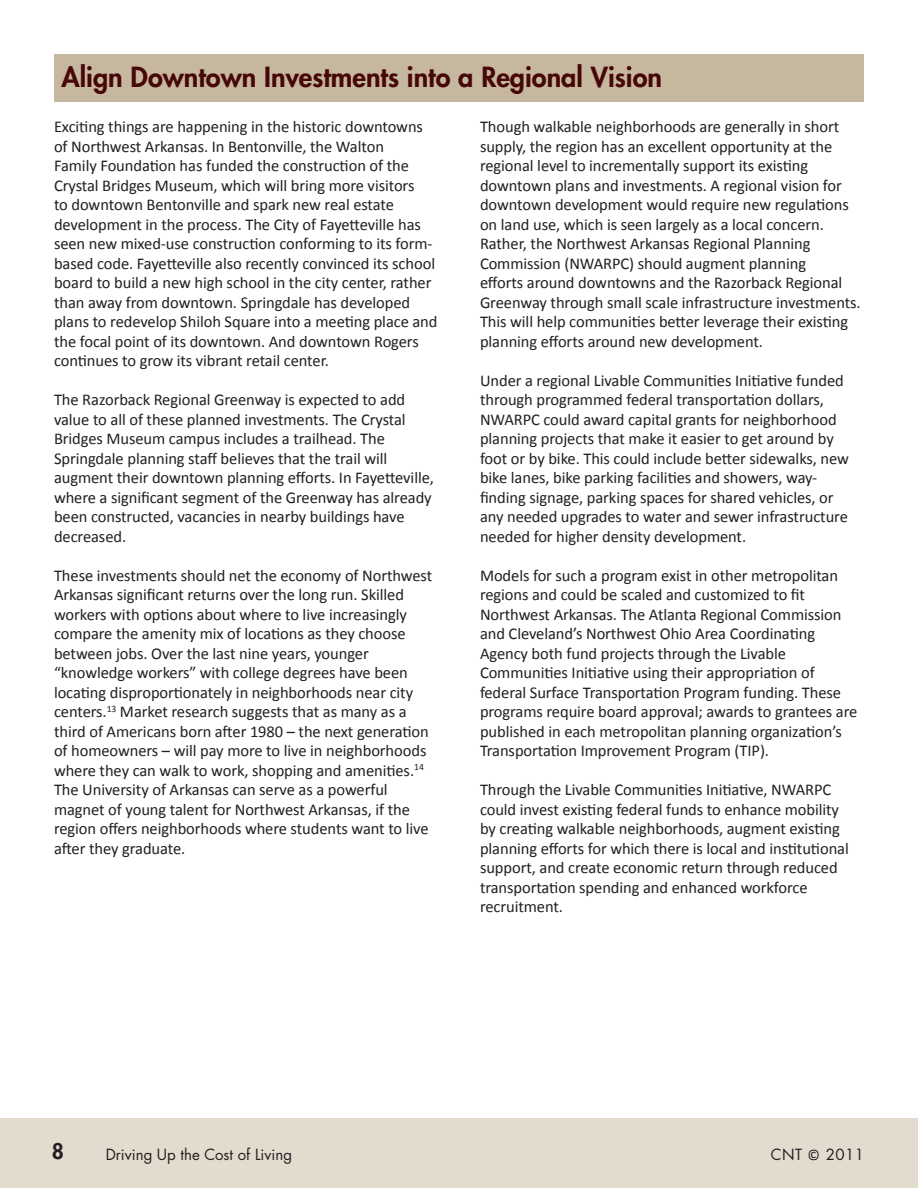
<style>
.page{position:relative;width:918px;height:1188px;background:#fff}
.page>*{position:absolute;margin:0;border:0;box-sizing:border-box;transform-origin:0 0}
.t1{font:800 27px "Futura Std";color:#470709}
.t2{font:800 21px "Futura Std";color:#231f20}
.t3{font:16.5px/19.5px "Calibri";letter-spacing:-.005em;color:#231f20}
.t4{font:15px "Futura Std";color:#231f20}
.s1{font-family:"Calibri"}
</style>
<div class="page">
<div style="left:0;top:1119px;width:918px;height:69px;background:#e2dbce"></div>
<div style="left:54px;top:54px;width:810px;height:47px;background:#c6b79f"></div>
<p class="t1" style="left:61px;top:60px;width:602px">Align Downtown Investments into a Regional Vision</p>
<p class="t3" style="left:54px;top:116px;width:385px">Exciting things are happening in the historic downtowns of Northwest Arkansas. In Bentonville, the Walton<br>Family Foundation has funded the construction of the Crystal Bridges Museum, which will bring more visitors<br>to downtown Bentonville and spark new real estate development in the process. The City of Fayetteville has seen new mixed-use construction conforming to its form&shy;based code. Fayetteville also recently convinced its school board to build a new high school in the city center, rather than away from downtown. Springdale has developed plans to redevelop Shiloh Square into a meeting place and the focal point of its downtown. And downtown Rogers continues to grow its vibrant retail center.</p>
<p class="t3" style="left:54px;top:389px;width:381px">The Razorback Regional Greenway is expected to add value to all of these planned investments. The Crystal Bridges Museum campus includes a trailhead. The Springdale planning staff believes that the trail will augment their downtown planning efforts. In Fayetteville, where a significant segment of the Greenway has already been constructed, vacancies in nearby buildings have decreased.</p>
<p class="t3" style="left:54px;top:565px;width:380px">These investments should net the economy of Northwest Arkansas significant returns over the long run. Skilled workers with options about where to live increasingly compare the amenity mix of locations as they choose between jobs. Over the last nine years, younger “knowledge workers” with college degrees have been locating disproportionately in neighborhoods near city centers.<sup>13</sup> Market research suggests that as many as a third of Americans born after 1980 – the next generation of homeowners – will pay more to live in neighborhoods where they can walk to work, shopping and amenities.<sup>14<br></sup>The University of Arkansas can serve as a powerful magnet of young talent for Northwest Arkansas, if the region offers neighborhoods where students want to live after they graduate.</p>
<p class="t3" style="left:480px;top:116px;width:382px">Though walkable neighborhoods are generally in short supply, the region has an excellent opportunity at the regional level to incrementally support its existing downtown plans and investments. A regional vision for downtown development would require new regulations on land use, which is seen largely as a local concern.<br>Rather, the Northwest Arkansas Regional Planning Commission (NWARPC) should augment planning<br>efforts around downtowns and the Razorback Regional Greenway through small scale infrastructure investments.<br>This will help communities better leverage their existing planning efforts around new development.</p>
<p class="t3" style="left:480px;top:370px;width:371px">Under a regional Livable Communities Initiative funded through programmed federal transportation dollars, NWARPC could award capital grants for neighborhood planning projects that make it easier to get around by foot or by bike. This could include better sidewalks, new bike lanes, bike parking facilities and showers, way&shy;finding signage, parking spaces for shared vehicles, or any needed upgrades to water and sewer infrastructure needed for higher density development.</p>
<p class="t3" style="left:480px;top:565px;width:379px">Models for such a program exist in other metropolitan regions and could be scaled and customized to fit Northwest Arkansas. The Atlanta Regional Commission and Cleveland’s Northwest Ohio Area Coordinating Agency both fund projects through the Livable Communities Initiative using their appropriation of federal Surface Transportation Program funding. These programs require board approval; awards to grantees are published in each metropolitan planning organization’s Transportation Improvement Program (TIP).</p>
<p class="t3" style="left:480px;top:779px;width:370px">Through the Livable Communities Initiative, NWARPC could invest existing federal funds to enhance mobility by creating walkable neighborhoods, augment existing planning efforts for which there is local and institutional support, and create economic return through reduced transportation spending and enhanced workforce recruitment.</p>
<p class="t2" style="left:52px;top:1138px;width:14px">8</p>
<p class="t4" style="left:106px;top:1145px;width:188px">Driving Up the Cost of Living</p>
<p class="t4" style="left:771px;top:1145px;width:95px">CNT <span class="s1">©</span> 2011</p>
</div>
